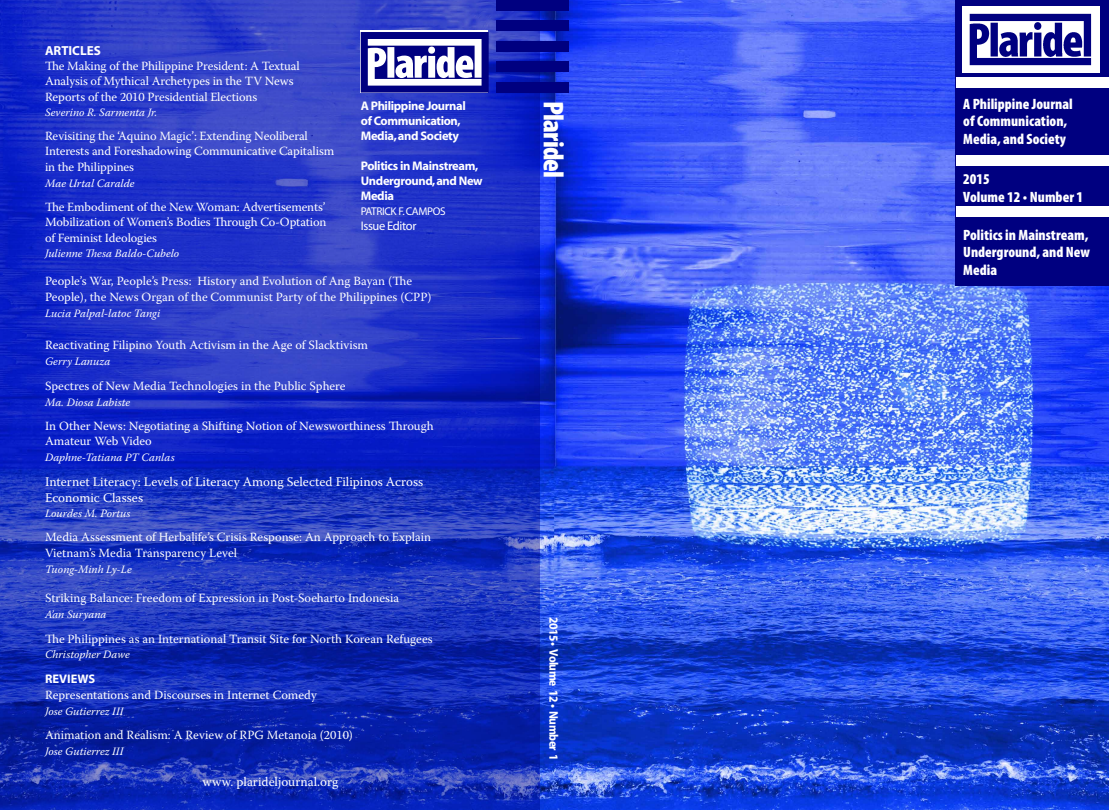
<style>
.page{position:relative;width:1109px;height:810px;background:#fff}
.page>*{position:absolute;margin:0;border:0;box-sizing:border-box;transform-origin:0 0}
.t1{font:900 condensed 28.75px "Myriad Pro";letter-spacing:-.03em;color:#fff}
.ABSTRACT{font:900 condensed 15px/17.5px "Myriad Pro";color:#fff;text-align:justify}
.t2{font:13.12px/15.8px "Warnock Pro";color:#fff}
.t3{font:700 13.12px "Myriad";color:#fff}
.t4{font:12.5px/15.4px "Warnock Pro";color:#fff}
.ABSTRACT-2{font:700 12.5px/15px "Myriad";letter-spacing:-.03em;color:#fff}
.t5{font:700 semi-condensed 12.5px "Myriad Pro";letter-spacing:-.04em;color:#fff}
.ABSTRACT-3{font:12.5px "Myriad";letter-spacing:-.03em;color:#fff}
.t6{font:italic 11.25px "Warnock Pro";color:#fff}
.ABSTRACT-4{font:11.25px "Myriad";letter-spacing:-.03em;color:#fff}
</style>
<div class="page">
<img style="left:539px;top:0;width:569px;height:810px">
<svg style="left:0;top:0;width:539px;height:810px;background:#1c31c0"></svg>
<div style="left:496px;top:62px;width:72px;height:10px;background:#000080"></div>
<div style="left:496px;top:41px;width:72px;height:11px;background:#000080"></div>
<div style="left:496px;top:21px;width:72px;height:10px;background:#000080"></div>
<div style="left:496px;top:0;width:72px;height:11px;background:#000080"></div>
<div style="left:496px;top:82px;width:72px;height:11px;background:#000080"></div>
<div style="left:955px;top:0;width:153px;height:286px;background:#000080"></div>
<div style="left:955px;top:78px;width:153px;height:10px;background:#fff"></div>
<div style="left:955px;top:155px;width:153px;height:10px;background:#fff"></div>
<div style="left:955px;top:206px;width:153px;height:11px;background:#fff"></div>
<img style="left:962px;top:7px;width:137px;height:65px">
<div style="left:360px;top:30px;width:128px;height:63px;background:#fff"></div>
<svg style="left:360px;top:32px;width:128px;height:61px"></svg>
<p class="t3" style="left:45px;top:44px;width:57px">Articles</p>
<p class="t4" style="left:45px;top:58px;width:256px">The Making of the Philippine President: A Textual<br>Analysis of Mythical Archetypes in the TV News<br>Reports of the 2010 Presidential Elections</p>
<p class="t6" style="left:45px;top:106px;width:114px">Severino R. Sarmenta Jr.</p>
<p class="t4" style="left:45px;top:128px;width:290px">Revisiting the ‘Aquino Magic’: Extending Neoliberal<br>Interests and Foreshadowing Communicative Capitalism in the Philippines</p>
<p class="t6" style="left:45px;top:176px;width:91px">Mae Urtal Caralde</p>
<p class="t4" style="left:45px;top:199px;width:283px;text-align:justify">The Embodiment of the New Woman: Advertisements’ Mobilization of Women’s Bodies Through Co-Optation of Feminist Ideologies</p>
<p class="t6" style="left:45px;top:247px;width:136px">Julienne Thesa Baldo-Cubelo</p>
<p class="ABSTRACT-2" style="left:361px;top:99px;width:106px">A Philippine Journal</p>
<p class="ABSTRACT-2" style="left:361px;top:114px;width:101px">of Communication,</p>
<p class="ABSTRACT-2" style="left:361px;top:129px;width:100px">Media, and Society</p>
<p class="ABSTRACT-2" style="left:361px;top:159px;width:123px">Politics in Mainstream,<br>Underground, and New<br>Media</p>
<p class="ABSTRACT-4" style="left:361px;top:206px;width:86px">PATRICK F. CAMPOS</p>
<p class="ABSTRACT-3" style="left:361px;top:220px;width:57px">ISSUE EDITOR</p>
<p class="t4" style="left:45px;top:273px;width:388px;line-height:15.8px">People’s War, People’s Press: History and Evolution of Ang Bayan (The<br>People), the News Organ of the Communist Party of the Philippines (CPP)</p>
<p class="t6" style="left:45px;top:306px;width:117px">Lucia Palpal-latoc Tangi</p>
<p class="t4" style="left:45px;top:337px;width:324px">Reactivating Filipino Youth Activism in the Age of Slacktivism</p>
<p class="t6" style="left:45px;top:355px;width:67px">Gerry Lanuza</p>
<p class="t4" style="left:45px;top:378px;width:302px">Spectres of New Media Technologies in the Public Sphere</p>
<p class="t6" style="left:45px;top:395px;width:87px">Ma. Diosa Labiste</p>
<p class="t4" style="left:45px;top:417px;width:390px;line-height:15.8px">In Other News: Negotiating a Shifting Notion of Newsworthiness Through<br>Amateur Web Video</p>
<p class="t6" style="left:45px;top:451px;width:131px">Daphne-Tatiana PT Canlas</p>
<p class="t2" style="left:45px;top:473px;width:379px">Internet Literacy: Levels of Literacy Among Selected Filipinos Across<br>Economic Classes</p>
<p class="t6" style="left:45px;top:507px;width:87px">Lourdes M. Portus</p>
<p class="t4" style="left:45px;top:529px;width:387px;line-height:15.8px">Media Assessment of Herbalife’s Crisis Response: An Approach to Explain<br>Vietnam’s Media Transparency Level</p>
<p class="t6" style="left:45px;top:562px;width:88px">Tuong-Minh Ly-Le</p>
<p class="t4" style="left:45px;top:590px;width:355px">Striking Balance: Freedom of Expression in Post-Soeharto Indonesia</p>
<p class="t6" style="left:45px;top:607px;width:63px">A’an Suryana</p>
<p class="t4" style="left:45px;top:631px;width:389px">The Philippines as an International Transit Site for North Korean Refugees</p>
<p class="t6" style="left:45px;top:648px;width:86px">Christopher Dawe</p>
<p class="ABSTRACT-2" style="left:45px;top:672px;width:52px">Reviews</p>
<p class="t4" style="left:45px;top:687px;width:273px">Representations and Discourses in Internet Comedy</p>
<p class="t6" style="left:45px;top:704px;width:80px">Jose Gutierrez III</p>
<p class="t4" style="left:45px;top:727px;width:309px">Animation and Realism: A Review of RPG Metanoia (2010)</p>
<p class="t6" style="left:45px;top:745px;width:80px">Jose Gutierrez III</p>
<p class="t2" style="left:202px;top:774px;width:137px">www. plarideljournal.org</p>
<p class="t1" style="left:569px;top:101px;width:78px;rotate:90deg">Plaridel</p>
<p class="ABSTRACT" style="left:962px;top:95px;width:111px">A Philippine Journal</p>
<p class="ABSTRACT" style="left:962px;top:113px;width:106px">of Communication,</p>
<p class="ABSTRACT" style="left:962px;top:130px;width:104px">Media, and Society</p>
<p class="ABSTRACT" style="left:962px;top:171px;width:28px">2015</p>
<p class="ABSTRACT" style="left:962px;top:188px;width:121px">Volume 12 • Number 1</p>
<p class="ABSTRACT" style="left:962px;top:226px;width:128px">Politics in Mainstream, Underground, and New Media</p>
<p class="t5" style="left:560px;top:617px;width:145px;rotate:90deg">2015 • Volume 12 • Number 1</p>
</div>
